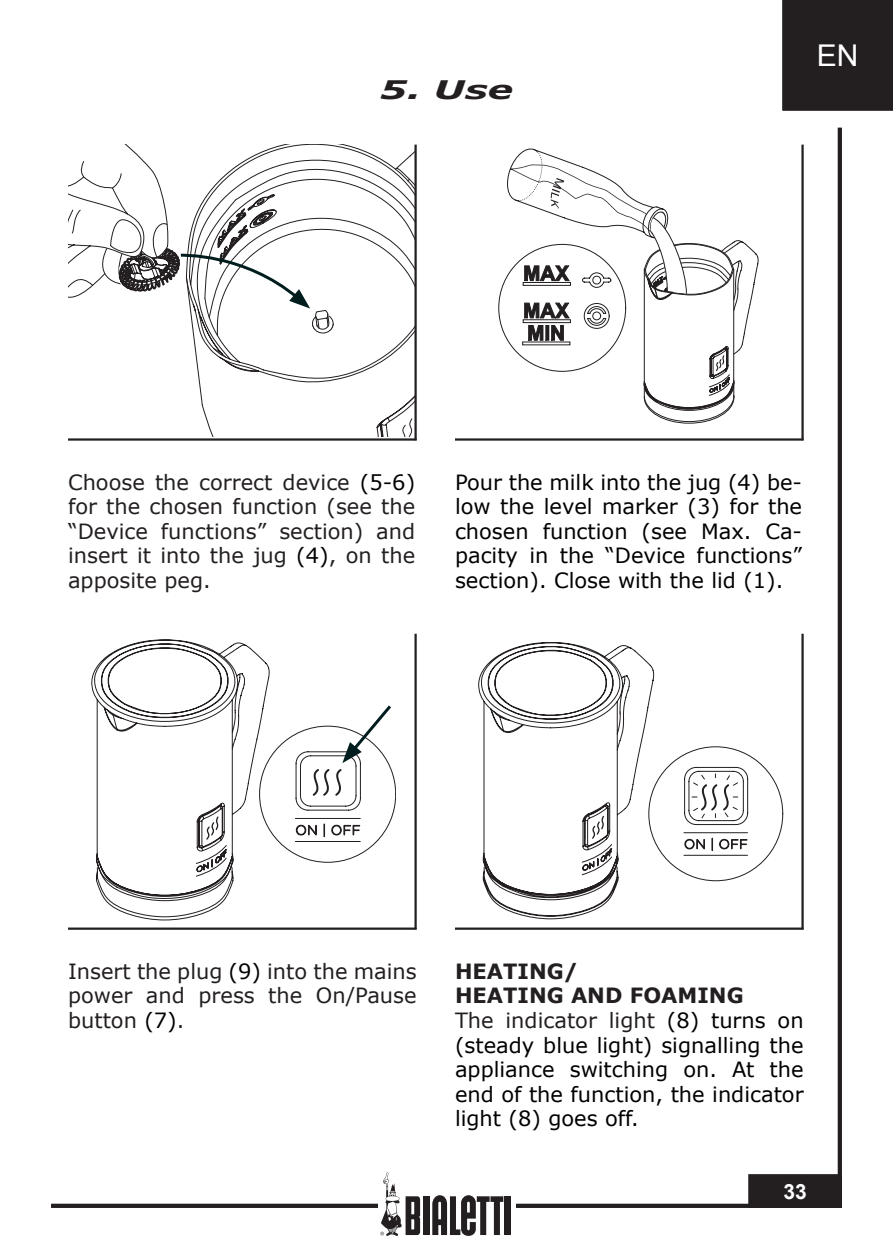
<style>
.page{position:relative;width:893px;height:1259px;background:#fff}
.page>*{position:absolute;margin:0;border:0;box-sizing:border-box;transform-origin:0 0}
.t1{font:30px "Arial";color:#fff}
.Capitolo{font:italic 700 25.5px "Verdana";color:#231f20;scale:1.5 1}
.TESTO{font:21px/24.6px "Verdana";color:#000;text-align:justify}
.TESTO-2{font:21px/24.6px "Verdana";color:#231f20;text-align:justify}
.TESTO-3{font:700 21px "Verdana";color:#231f20}
.t2{font:700 21px "Arial";color:#fff}
.s1{color:#000}
.s2{color:#231f20}
</style>
<div class="page">
<div style="left:784px;top:2px;width:107px;height:107px;background:#231f20"></div>
<div style="left:782px;top:0;width:111px;height:111px;border:3px solid #231f20"></div>
<div style="left:750px;top:1175px;width:90px;height:31px;background:#231f20"></div>
<div style="left:748px;top:1174px;width:94px;height:34px;border:3px solid #231f20"></div>
<div style="left:51px;top:1203px;width:791px;height:5px;background:#231f20"></div>
<hr style="left:838px;top:128px;width:4px;height:1080px;background:#231f20">
<div style="left:378px;top:1169px;width:138px;height:73px;background:#fff"></div>
<div style="left:423px;top:1196px;width:6px;height:39px;background:#231f20"></div>
<div style="left:504px;top:1196px;width:6px;height:39px;background:#231f20"></div>
<svg style="left:432px;top:1195px;width:71px;height:41px"></svg>
<svg style="left:380px;top:1172px;width:40px;height:64px"></svg>
<svg style="left:499px;top:148px;width:260px;height:276px"></svg>
<hr style="left:455px;top:438px;width:348px;height:3px;background:#231f20">
<hr style="left:801px;top:145px;width:3px;height:295px;background:#231f20">
<hr style="left:68px;top:438px;width:349px;height:3px;background:#231f20">
<hr style="left:414px;top:145px;width:3px;height:295px;background:#231f20">
<svg style="left:92px;top:639px;width:178px;height:281px"></svg>
<hr style="left:68px;top:927px;width:349px;height:2px;background:#231f20">
<hr style="left:414px;top:634px;width:3px;height:295px;background:#231f20">
<svg style="left:478px;top:642px;width:176px;height:277px"></svg>
<svg style="left:582px;top:746px;width:201px;height:135px"></svg>
<hr style="left:455px;top:927px;width:348px;height:2px;background:#231f20">
<hr style="left:801px;top:634px;width:3px;height:295px;background:#231f20">
<svg style="left:68px;top:145px;width:347px;height:292px"></svg>
<svg style="left:196px;top:702px;width:200px;height:174px"></svg>
<p class="Capitolo" style="left:380px;top:72px;width:90px">5. Use</p>
<h1 class="t1" style="left:817px;top:36px;width:43px">EN</h1>
<p class="TESTO-2" style="left:68px;top:469px;width:349px">Choose the correct device <span class="s1">(5-6) </span>for the chosen function (see the “Device functions” section) and insert it into the jug <span class="s1">(4)</span>, on the apposite peg.</p>
<p class="TESTO" style="left:455px;top:469px;width:349px">Pour the milk into the jug (4) be&shy;low the level marker (3) for the chosen function (see Max. Ca&shy;pacity in the “Device functions” section). Close with the lid (1).</p>
<p class="TESTO-2" style="left:68px;top:958px;width:350px">Insert the plug <span class="s1">(9)</span> into the mains power and press the On/Pause button <span class="s1">(7)</span>.</p>
<p class="TESTO-3" style="left:455px;top:956px;width:125px">HEATING/</p>
<p class="TESTO-3" style="left:455px;top:981px;width:290px">HEATING AND FOAMING</p>
<p class="TESTO" style="left:455px;top:1007px;width:350px"><span class="s2">The indicator light</span> (8) turns on (steady blue light) signalling the appliance switching on. At the end of the function, the indicator light (8) goes off.</p>
<p class="t2" style="left:783px;top:1177px;width:25px">33</p>
</div>
